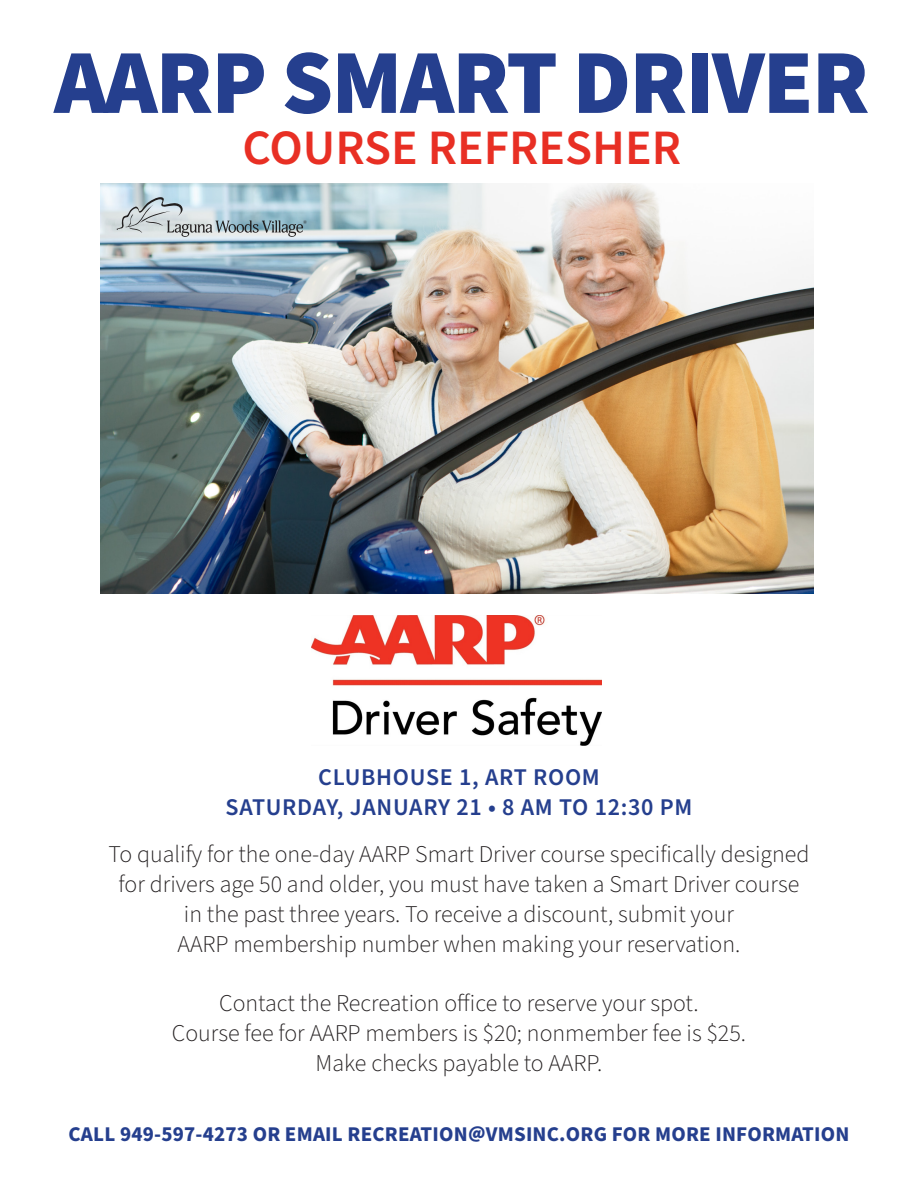
<style>
.page{position:relative;width:918px;height:1188px;background:#fff}
.page>*{position:absolute;margin:0;border:0;box-sizing:border-box;transform-origin:0 0}
.t1{font:900 91.5px "Source Sans Pro";letter-spacing:-.02em;color:#253f8e}
.t2{font:600 49.5px "Source Sans Pro";color:#e82f24}
.t3{font:300 24px "Source Sans Pro";color:#231f20}
.t4{font:600 24px "Source Sans Pro";letter-spacing:.03em;color:#253f8e}
.t5{font:700 21px "Source Sans Pro";letter-spacing:.01em;color:#253f8e}
</style>
<div class="page">
<img style="left:100px;top:184px;width:714px;height:409px">
<svg style="left:117px;top:197px;width:190px;height:40px;background:#b3c5cc"></svg>
<img style="left:312px;top:616px;width:290px;height:129px">
<p class="t1" style="left:54px;top:19px;width:817px">AARP SMART DRIVER</p>
<p class="t2" style="left:243px;top:114px;width:440px">COURSE REFRESHER</p>
<p class="t4" style="left:318px;top:761px;width:283px">CLUBHOUSE 1, ART ROOM</p>
<p class="t4" style="left:226px;top:791px;width:468px">SATURDAY, JANUARY 21 • 8 AM TO 12:30 PM</p>
<p class="t3" style="left:108px;top:838px;width:703px">To qualify for the one-day AARP Smart Driver course specifically designed</p>
<p class="t3" style="left:119px;top:868px;width:682px">for drivers age 50 and older, you must have taken a Smart Driver course</p>
<p class="t3" style="left:184px;top:898px;width:552px">in the past three years. To receive a discount, submit your</p>
<p class="t3" style="left:178px;top:928px;width:564px">AARP membership number when making your reservation.</p>
<p class="t3" style="left:219px;top:987px;width:481px">Contact the Recreation office to reserve your spot.</p>
<p class="t3" style="left:172px;top:1017px;width:576px">Course fee for AARP members is $20; nonmember fee is $25.</p>
<p class="t3" style="left:316px;top:1047px;width:288px">Make checks payable to AARP.</p>
<p class="t5" style="left:69px;top:1120px;width:782px">CALL 949-597-4273 OR EMAIL RECREATION@VMSINC.ORG FOR MORE INFORMATION</p>
</div>
